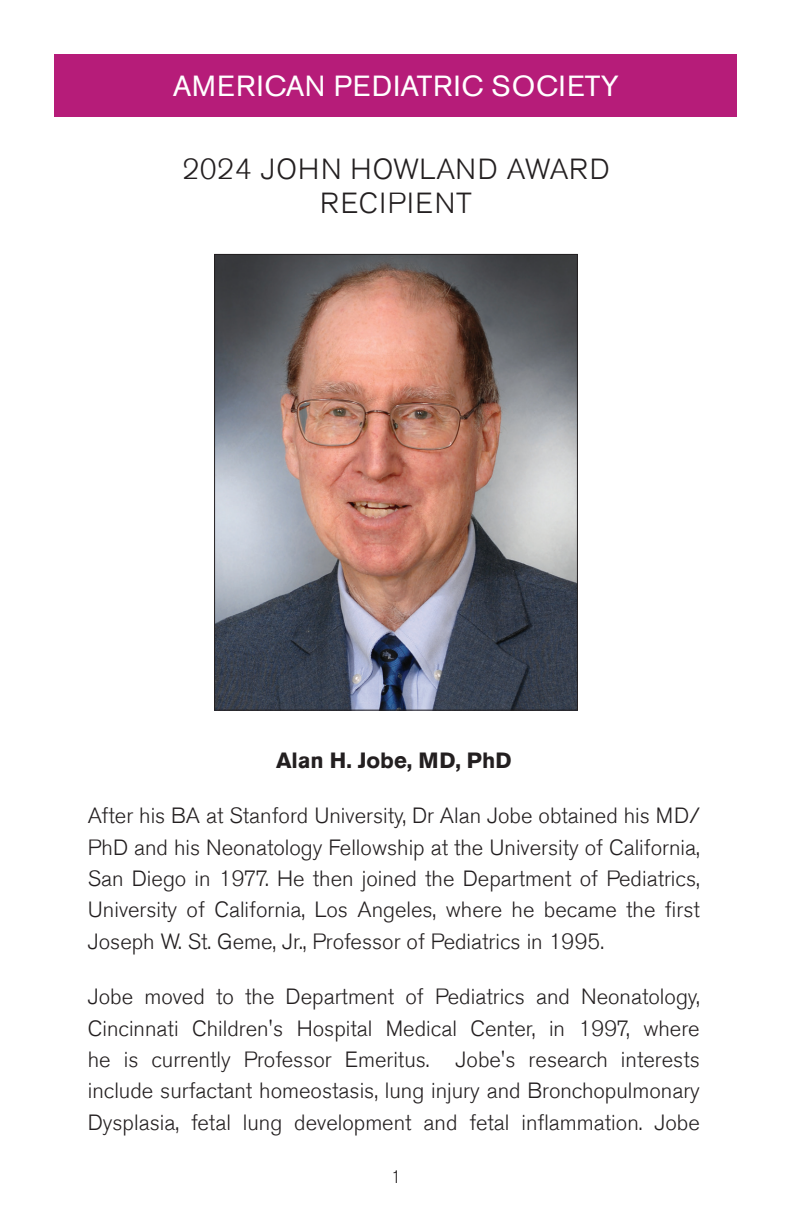
<style>
.page{position:relative;width:792px;height:1224px;background:#fff}
.page>*{position:absolute;margin:0;border:0;box-sizing:border-box;transform-origin:0 0}
.Subtitle{font:300 29px/34.8px "Akzidenz Grotesk BE";letter-spacing:.03em;color:#231f20;text-align:center}
.Headers{font:29px "Akzidenz Grotesk BE";letter-spacing:.03em;color:#fff}
.t1{font:300 22px/31.4px "Akzidenz Grotesk BE";color:#231f20;text-align:justify}
.t2{font:700 22px "Akzidenz Grotesk BE";color:#231f20}
.t3{font:300 18px "Akzidenz Grotesk BE";color:#231f20}
</style>
<div class="page">
<div style="left:54px;top:54px;width:684px;height:63px;background:#b61c79"></div>
<img style="left:216px;top:256px;width:360px;height:453px">
<p class="Headers" style="left:173px;top:68px;width:448px">AMERICAN PEDIATRIC SOCIETY</p>
<p class="Subtitle" style="left:182px;top:152px;width:429px">2024 JOHN HOWLAND AWARD<br>RECIPIENT</p>
<p class="t2" style="left:276px;top:747px;width:237px">Alan H. Jobe, MD, PhD</p>
<p class="t1" style="left:88px;top:800px;width:614px">After his BA at Stanford University, Dr Alan Jobe obtained his MD/ PhD and his Neonatology Fellowship at the University of California, San Diego in 1977. He then joined the Department of Pediatrics, University of California, Los Angeles, where he became the first Joseph W. St. Geme, Jr., Professor of Pediatrics in 1995.</p>
<p class="t1" style="left:88px;top:981px;width:614px">Jobe moved to the Department of Pediatrics and Neonatology, Cincinnati Children's Hospital Medical Center, in 1997, where he is currently Professor Emeritus.</p>
<p class="t1" style="left:88px;top:1044px;width:614px;text-indent:368px">Jobe's research interests include surfactant homeostasis, lung injury and Bronchopulmonary Dysplasia, fetal lung development and fetal inflammation. Jobe</p>
<p class="t3" style="left:391px;top:1167px;width:12px">1</p>
</div>
